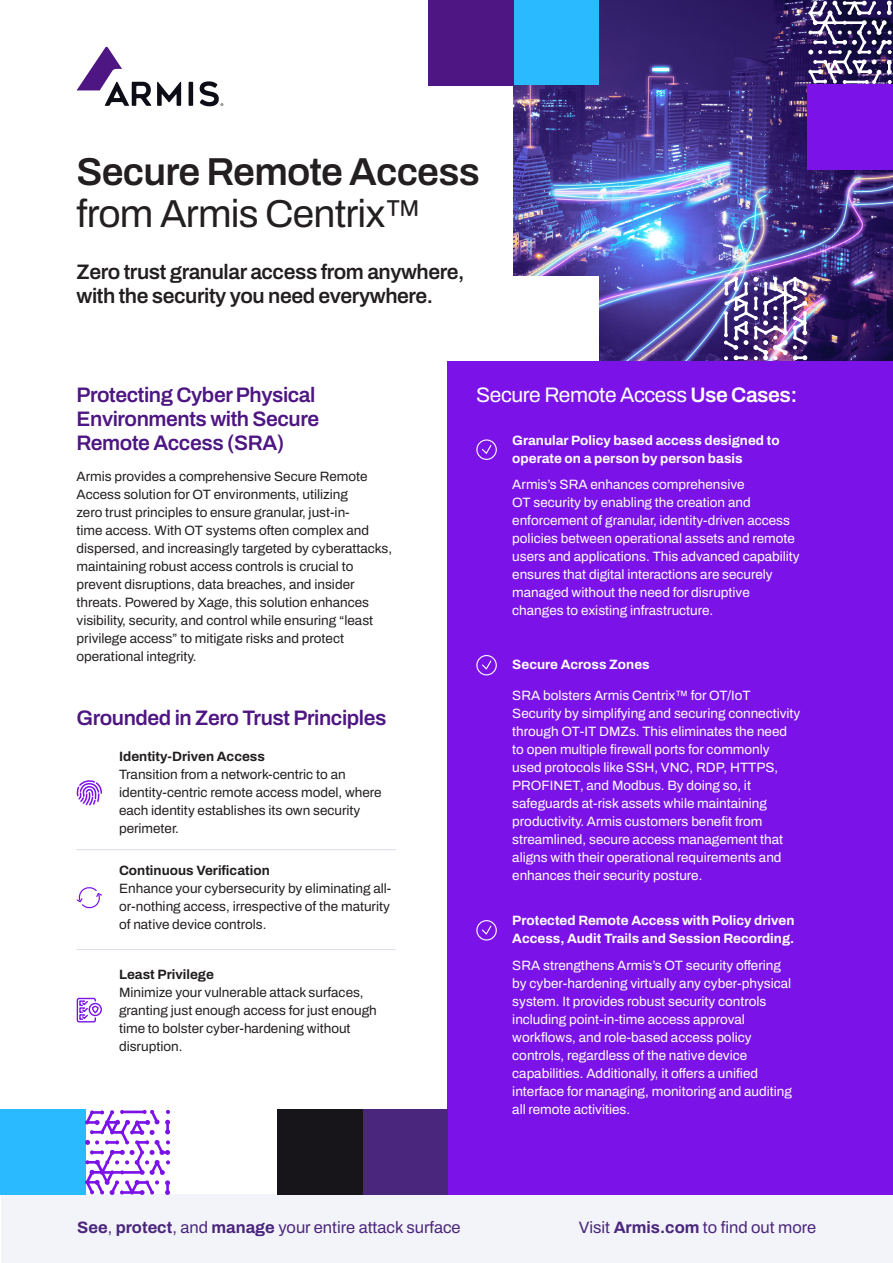
<style>
.page{position:relative;width:893px;height:1263px;background:#fff}
.page>*{position:absolute;margin:0;border:0;box-sizing:border-box;transform-origin:0 0}
.t1{font:600 39px/42px "Archivo";letter-spacing:-.02em;color:#231f20}
.t2{font:600 21px/24px "Archivo";letter-spacing:-.02em;color:#4e1683}
.t3{font:600 21px/24px "Archivo";letter-spacing:-.02em;color:#231f20}
.t4{font:21px "Archivo";letter-spacing:-.02em;color:#fff}
.t5{font:16.5px "Archivo";color:#4a267c}
.Body{font:13.5px/18px "Archivo";color:#fff}
.Body-2{font:13.5px/18px "Archivo";color:#231f20}
.Body-3{font:700 13.5px/18px "Archivo";color:#fff}
.Body-4{font:700 13.5px "Archivo";color:#231f20}
.s1{font-weight:400}
.s2{font-weight:600}
.s3{font-weight:700}
</style>
<div class="page">
<svg style="left:77px;top:47px;width:74px;height:59px"></svg>
<svg style="left:157px;top:82px;width:24px;height:24px"></svg>
<svg style="left:189px;top:82px;width:4px;height:24px"></svg>
<svg style="left:200px;top:81px;width:23px;height:25px"></svg>
<div style="left:2px;top:1195px;width:891px;height:68px;background:#f3f4f9"></div>
<img style="left:513px;top:0;width:380px;height:361px">
<div style="left:513px;top:276px;width:85px;height:85px;background:#fff"></div>
<div style="left:447px;top:361px;width:446px;height:834px;background:#7b13e8"></div>
<div style="left:513px;top:0;width:85px;height:85px;background:#2abaff"></div>
<div style="left:808px;top:85px;width:85px;height:85px;background:#7b13e8"></div>
<div style="left:428px;top:0;width:85px;height:85px;background:#4e1683"></div>
<img style="left:724px;top:277px;width:83px;height:83px">
<svg style="left:808px;top:1px;width:84px;height:83px"></svg>
<div style="left:476px;top:439px;width:21px;height:21px;border:1px solid #fff;border-radius:50%"></div>
<svg style="left:482px;top:445px;width:10px;height:9px"></svg>
<div style="left:476px;top:920px;width:21px;height:20px;border:1px solid #fff;border-radius:50%"></div>
<svg style="left:482px;top:925px;width:10px;height:10px"></svg>
<div style="left:476px;top:655px;width:21px;height:20px;border:1px solid #fff;border-radius:50%"></div>
<svg style="left:482px;top:660px;width:10px;height:10px"></svg>
<div style="left:0;top:1110px;width:85px;height:85px;background:#2abaff"></div>
<div style="left:362px;top:1110px;width:85px;height:85px;background:#4a267c"></div>
<div style="left:277px;top:1110px;width:85px;height:85px;background:#17151a"></div>
<svg style="left:85px;top:1110px;width:85px;height:85px"></svg>
<svg style="left:77px;top:887px;width:25px;height:21px"></svg>
<svg style="left:77px;top:780px;width:25px;height:26px"></svg>
<div style="left:77px;top:998px;width:19px;height:24px;border:1px solid #7b13e8;border-radius:2px"></div>
<svg style="left:79px;top:999px;width:20px;height:21px"></svg>
<div style="left:89px;top:1003px;width:13px;height:13px;border:1px solid #7b13e8;border-radius:50%"></div>
<hr style="left:77px;top:849px;width:319px;height:1px;background:#dbdde8">
<hr style="left:77px;top:949px;width:319px;height:1px;background:#dbdde8">
<p class="t1" style="left:77px;top:151px;width:405px">Secure Remote Access <span class="s1">from Armis Centrix™</span></p>
<p class="t3" style="left:77px;top:260px;width:389px">Zero trust granular access from anywhere, with the security you need everywhere.</p>
<p class="t2" style="left:77px;top:383px;width:244px">Protecting Cyber Physical<br>Environments with Secure<br>Remote Access (SRA)</p>
<p class="t4" style="left:476px;top:379px;width:323px">Secure Remote Access <span class="s2">Use Cases:</span></p>
<p class="Body-3" style="left:512px;top:431px;width:269px">Granular Policy based access designed to operate on a person by person basis</p>
<p class="Body" style="left:512px;top:475px;width:289px">Armis’s SRA enhances comprehensive<br>OT security by enabling the creation and enforcement of granular, identity-driven access policies between operational assets and remote users and applications. This advanced capability ensures that digital interactions are securely managed without the need for disruptive changes to existing infrastructure.</p>
<p class="Body-2" style="left:77px;top:467px;width:317px">Armis provides a comprehensive Secure Remote Access solution for OT environments, utilizing<br>zero trust principles to ensure granular, just-in-<br>time access. With OT systems often complex and dispersed, and increasingly targeted by cyberattacks, maintaining robust access controls is crucial to prevent disruptions, data breaches, and insider threats. Powered by Xage, this solution enhances visibility, security, and control while ensuring “least privilege access” to mitigate risks and protect operational integrity.</p>
<p class="Body-3" style="left:512px;top:655px;width:139px">Secure Across Zones</p>
<p class="Body" style="left:512px;top:686px;width:290px">SRA bolsters Armis Centrix™ for OT/IoT Security by simplifying and securing connectivity through OT-IT DMZs. This eliminates the need to open multiple firewall ports for commonly used protocols like SSH, VNC, RDP, HTTPS, PROFINET, and Modbus. By doing so, it safeguards at-risk assets while maintaining productivity. Armis customers benefit from streamlined, secure access management that aligns with their operational requirements and</p>
<p class="t2" style="left:77px;top:706px;width:311px">Grounded in Zero Trust Principles</p>
<p class="Body-4" style="left:119px;top:747px;width:147px">Identity-Driven Access</p>
<p class="Body-2" style="left:119px;top:766px;width:264px">Transition from a network-centric to an identity-centric remote access model, where each identity establishes its own security perimeter.</p>
<p class="Body-4" style="left:119px;top:860px;width:152px">Continuous Verification</p>
<p class="Body" style="left:512px;top:866px;width:192px">enhances their security posture.</p>
<p class="Body-2" style="left:119px;top:879px;width:274px;text-align:justify">Enhance your cybersecurity by eliminating all&shy;or-nothing access, irrespective of the maturity of native device controls.</p>
<p class="Body-3" style="left:512px;top:911px;width:284px">Protected Remote Access with Policy driven<br>Access, Audit Trails and Session Recording.</p>
<p class="Body" style="left:512px;top:956px;width:281px">SRA strengthens Armis’s OT security offering by cyber-hardening virtually any cyber-physical system. It provides robust security controls including point-in-time access approval workflows, and role-based access policy controls, regardless of the native device capabilities. Additionally, it offers a unified interface for managing, monitoring and auditing all remote activities.</p>
<p class="Body-4" style="left:119px;top:964px;width:96px">Least Privilege</p>
<p class="Body-2" style="left:119px;top:983px;width:259px">Minimize your vulnerable attack surfaces, granting just enough access for just enough time to bolster cyber-hardening without disruption.</p>
<p class="t5" style="left:77px;top:1214px;width:385px"><span class="s3">See</span>, <span class="s3">protect</span>, and <span class="s3">manage</span> your entire attack surface</p>
<p class="t5" style="left:579px;top:1215px;width:239px">Visit <span class="s3">Armis.com</span> to find out more</p>
</div>
